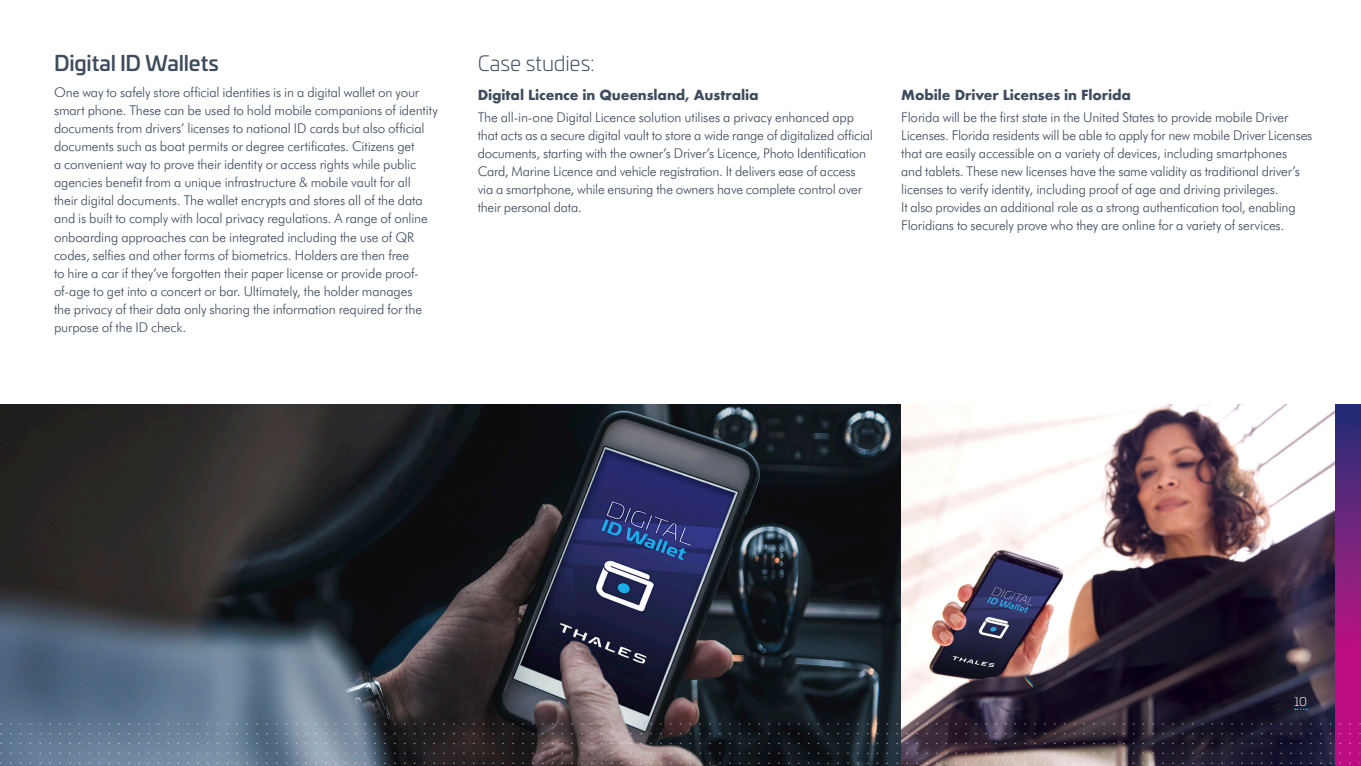
<style>
.page{position:relative;width:1361px;height:766px;background:#fff}
.page>*{position:absolute;margin:0;border:0;box-sizing:border-box;transform-origin:0 0}
.BODY_COPY_-_bullets{font:500 21px "Univia Pro";letter-spacing:-.01em;color:#3f4c5e}
.BODY_COPY_-_bullets-2{font:300 21px "Univia Pro";color:#3f4c5e}
.BODY_COPY_-_bullets-3{font:300 13.5px/18px "Futura BT";letter-spacing:-.015em;color:#3f4c5e}
.HEADING_1{font:300 13.5px/18px "Futura BT";letter-spacing:-.01em;color:#3f4c5e}
.HEADING_2{font:700 13.5px "Futura";letter-spacing:-.005em;color:#3f4c5e}
.Page_Number_blue{font:300 12px "Univia Pro";color:#fff}
</style>
<div class="page">
<img style="left:0;top:405px;width:901px;height:360px">
<img style="left:901px;top:405px;width:434px;height:360px">
<svg style="left:1295px;top:708px;width:12px;height:1px"></svg>
<svg style="left:1335px;top:405px;width:26px;height:360px;background:#871b7e"></svg>
<p class="BODY_COPY_-_bullets" style="left:54px;top:47px;width:166px">Digital ID Wallets</p>
<p class="HEADING_1" style="left:54px;top:83px;width:385px">One way to safely store official identities is in a digital wallet on your smart phone. These can be used to hold mobile companions of identity documents from drivers’ licenses to national ID cards but also official documents such as boat permits or degree certificates. Citizens get<br>a convenient way to prove their identity or access rights while public agencies benefit from a unique infrastructure &amp; mobile vault for all their digital documents. The wallet encrypts and stores all of the data and is built to comply with local privacy regulations. A range of online onboarding approaches can be integrated including the use of QR codes, selfies and other forms of biometrics. Holders are then free<br>to hire a car if they’ve forgotten their paper license or provide proof&shy;of-age to get into a concert or bar. Ultimately, the holder manages<br>the privacy of their data only sharing the information required for the purpose of the ID check.</p>
<p class="BODY_COPY_-_bullets-2" style="left:478px;top:48px;width:119px">Case studies:</p>
<p class="HEADING_2" style="left:478px;top:85px;width:282px">Digital Licence in Queensland, Australia</p>
<p class="BODY_COPY_-_bullets-3" style="left:478px;top:108px;width:397px">The all-in-one Digital Licence solution utilises a privacy enhanced app that acts as a secure digital vault to store a wide range of digitalized official documents, starting with the owner’s Driver’s Licence, Photo Identification Card, Marine Licence and vehicle registration. It delivers ease of access via a smartphone, while ensuring the owners have complete control over their personal data.</p>
<p class="HEADING_2" style="left:901px;top:85px;width:231px">Mobile Driver Licenses in Florida</p>
<p class="BODY_COPY_-_bullets-3" style="left:901px;top:108px;width:412px">Florida will be the first state in the United States to provide mobile Driver Licenses. Florida residents will be able to apply for new mobile Driver Licenses that are easily accessible on a variety of devices, including smartphones<br>and tablets. These new licenses have the same validity as traditional driver’s licenses to verify identity, including proof of age and driving privileges.<br>It also provides an additional role as a strong authentication tool, enabling Floridians to securely prove who they are online for a variety of services.</p>
<p class="Page_Number_blue" style="left:1294px;top:693px;width:14px">10</p>
</div>
